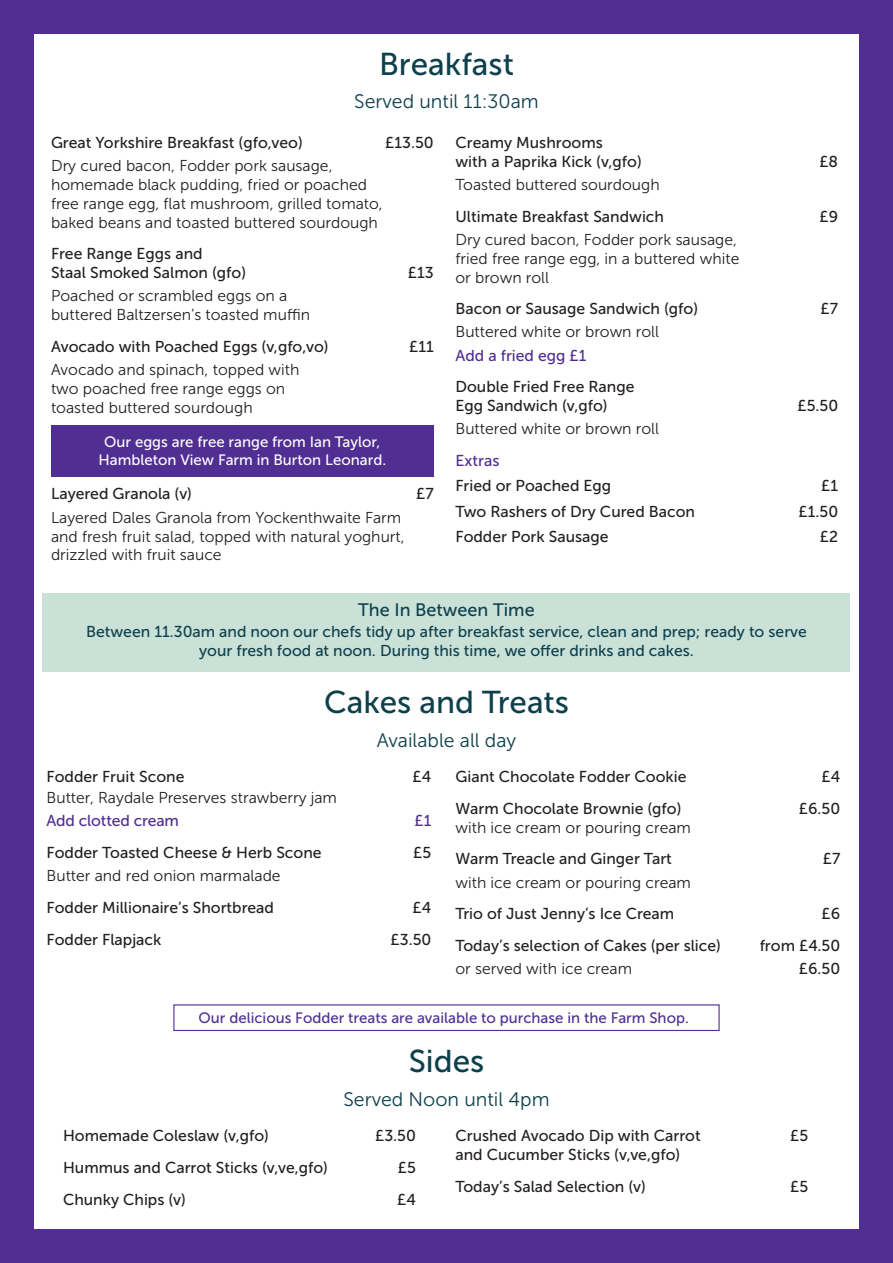
<style>
.page{position:relative;width:893px;height:1263px;background:#502e92}
.page>*{position:absolute;margin:0;border:0;box-sizing:border-box;transform-origin:0 0}
.t1{font:31.5px "Museo Sans 500";color:#0e404c}
.t2{font:19.5px "Museo Sans 300";color:#0e404c}
.t3{font:18px "Museo Sans 500";color:#0e404c}
.t4{font:15.75px/18.9px "Museo Sans 500";color:#231f20}
.t5{font:15.75px/18.9px "Museo Sans 300";color:#231f20}
.t6{font:15.75px/18.9px "Museo Sans 500";color:#0e404c;text-align:center}
.t7{font:15.75px "Museo Sans 500";color:#502e92}
.t8{font:15px/18px "Museo Sans 500";color:#fff;text-align:center}
.t9{font:15px "Museo Sans 500";color:#502e92}
</style>
<div class="page">
<div style="left:34px;top:34px;width:825px;height:1195px;background:#fff"></div>
<div style="left:43px;top:593px;width:807px;height:79px;background:#cae1d8"></div>
<div style="left:173px;top:1004px;width:547px;height:27px;border:1px solid #502e92"></div>
<div style="left:51px;top:425px;width:383px;height:51px;background:#502e92"></div>
<h1 class="t1" style="left:379px;top:47px;width:136px">Breakfast</h1>
<p class="t2" style="left:354px;top:91px;width:186px">Served until 11:30am</p>
<p class="t4" style="left:51px;top:133px;width:253px">Great Yorkshire Breakfast (gfo,veo)</p>
<p class="t4" style="left:385px;top:133px;width:50px">£13.50</p>
<p class="t5" style="left:51px;top:156px;width:333px">Dry cured bacon, Fodder pork sausage, homemade black pudding, fried or poached free range egg, flat mushroom, grilled tomato, baked beans and toasted buttered sourdough</p>
<p class="t4" style="left:51px;top:245px;width:197px">Free Range Eggs and<br>Staal Smoked Salmon (gfo)</p>
<p class="t4" style="left:408px;top:263px;width:27px">£13</p>
<p class="t5" style="left:51px;top:287px;width:261px">Poached or scrambled eggs on a buttered Baltzersen’s toasted muffin</p>
<p class="t4" style="left:51px;top:337px;width:279px">Avocado with Poached Eggs (v,gfo,vo)</p>
<p class="t4" style="left:409px;top:337px;width:26px">£11</p>
<p class="t5" style="left:51px;top:360px;width:250px">Avocado and spinach, topped with two poached free range eggs on toasted buttered sourdough</p>
<p class="t8" style="left:99px;top:433px;width:289px">Our eggs are free range from Ian Taylor,<br>Hambleton View Farm in Burton Leonard.</p>
<p class="t4" style="left:51px;top:485px;width:143px">Layered Granola (v)</p>
<p class="t4" style="left:416px;top:485px;width:19px">£7</p>
<p class="t5" style="left:51px;top:508px;width:355px">Layered Dales Granola from Yockenthwaite Farm and fresh fruit salad, topped with natural yoghurt, drizzled with fruit sauce</p>
<p class="t4" style="left:455px;top:133px;width:188px">Creamy Mushrooms<br>with a Paprika Kick (v,gfo)</p>
<p class="t4" style="left:819px;top:152px;width:20px">£8</p>
<p class="t5" style="left:455px;top:175px;width:206px">Toasted buttered sourdough</p>
<p class="t4" style="left:455px;top:207px;width:210px">Ultimate Breakfast Sandwich</p>
<p class="t4" style="left:819px;top:207px;width:20px">£9</p>
<p class="t5" style="left:455px;top:230px;width:285px">Dry cured bacon, Fodder pork sausage, fried free range egg, in a buttered white or brown roll</p>
<p class="t4" style="left:455px;top:299px;width:244px">Bacon or Sausage Sandwich (gfo)</p>
<p class="t4" style="left:820px;top:299px;width:19px">£7</p>
<p class="t5" style="left:455px;top:323px;width:205px">Buttered white or brown roll</p>
<p class="t7" style="left:455px;top:346px;width:133px">Add a fried egg £1</p>
<p class="t4" style="left:455px;top:377px;width:180px">Double Fried Free Range<br>Egg Sandwich (v,gfo)</p>
<p class="t4" style="left:797px;top:396px;width:42px">£5.50</p>
<p class="t5" style="left:455px;top:419px;width:205px">Buttered white or brown roll</p>
<p class="t7" style="left:455px;top:452px;width:45px">Extras</p>
<p class="t4" style="left:455px;top:476px;width:157px">Fried or Poached Egg</p>
<p class="t4" style="left:821px;top:476px;width:19px">£1</p>
<p class="t4" style="left:455px;top:502px;width:241px">Two Rashers of Dry Cured Bacon</p>
<p class="t4" style="left:798px;top:502px;width:41px">£1.50</p>
<p class="t4" style="left:455px;top:527px;width:155px">Fodder Pork Sausage</p>
<p class="t4" style="left:820px;top:527px;width:20px">£2</p>
<p class="t3" style="left:358px;top:600px;width:178px">The In Between Time</p>
<p class="t6" style="left:86px;top:622px;width:722px">Between 11.30am and noon our chefs tidy up after breakfast service, clean and prep; ready to serve your fresh food at noon. During this time, we offer drinks and cakes.</p>
<h1 class="t1" style="left:324px;top:685px;width:246px">Cakes and Treats</h1>
<p class="t2" style="left:377px;top:729px;width:141px">Available all day</p>
<p class="t4" style="left:47px;top:767px;width:139px">Fodder Fruit Scone</p>
<p class="t4" style="left:413px;top:767px;width:20px">£4</p>
<p class="t5" style="left:47px;top:788px;width:292px">Butter, Raydale Preserves strawberry jam</p>
<p class="t7" style="left:47px;top:812px;width:134px">Add clotted cream</p>
<p class="t7" style="left:415px;top:812px;width:18px">£1</p>
<p class="t4" style="left:47px;top:843px;width:277px">Fodder Toasted Cheese &amp; Herb Scone</p>
<p class="t4" style="left:413px;top:843px;width:20px">£5</p>
<p class="t5" style="left:47px;top:866px;width:236px">Butter and red onion marmalade</p>
<p class="t4" style="left:47px;top:898px;width:229px">Fodder Millionaire’s Shortbread</p>
<p class="t4" style="left:413px;top:898px;width:20px">£4</p>
<p class="t4" style="left:47px;top:930px;width:116px">Fodder Flapjack</p>
<p class="t4" style="left:391px;top:930px;width:42px">£3.50</p>
<p class="t4" style="left:455px;top:767px;width:233px">Giant Chocolate Fodder Cookie</p>
<p class="t4" style="left:821px;top:767px;width:20px">£4</p>
<p class="t4" style="left:455px;top:799px;width:228px">Warm Chocolate Brownie (gfo)</p>
<p class="t4" style="left:799px;top:799px;width:43px">£6.50</p>
<p class="t5" style="left:455px;top:818px;width:237px">with ice cream or pouring cream</p>
<p class="t4" style="left:455px;top:849px;width:218px">Warm Treacle and Ginger Tart</p>
<p class="t4" style="left:823px;top:849px;width:19px">£7</p>
<p class="t5" style="left:455px;top:873px;width:237px">with ice cream or pouring cream</p>
<p class="t4" style="left:455px;top:904px;width:220px">Trio of Just Jenny’s Ice Cream</p>
<p class="t4" style="left:822px;top:904px;width:20px">£6</p>
<p class="t4" style="left:455px;top:936px;width:267px">Today’s selection of Cakes (per slice)</p>
<p class="t4" style="left:760px;top:936px;width:82px">from £4.50</p>
<p class="t5" style="left:455px;top:959px;width:178px">or served with ice cream</p>
<p class="t4" style="left:799px;top:959px;width:43px">£6.50</p>
<p class="t9" style="left:199px;top:1009px;width:492px">Our delicious Fodder treats are available to purchase in the Farm Shop.</p>
<h1 class="t1" style="left:409px;top:1044px;width:77px">Sides</h1>
<p class="t2" style="left:343px;top:1089px;width:208px">Served Noon until 4pm</p>
<p class="t4" style="left:63px;top:1126px;width:207px">Homemade Coleslaw (v,gfo)</p>
<p class="t4" style="left:375px;top:1126px;width:42px">£3.50</p>
<p class="t4" style="left:63px;top:1158px;width:267px">Hummus and Carrot Sticks (v,ve,gfo)</p>
<p class="t4" style="left:398px;top:1158px;width:20px">£5</p>
<p class="t4" style="left:63px;top:1190px;width:124px">Chunky Chips (v)</p>
<p class="t4" style="left:397px;top:1190px;width:20px">£4</p>
<p class="t4" style="left:455px;top:1126px;width:247px">Crushed Avocado Dip with Carrot</p>
<p class="t4" style="left:790px;top:1126px;width:20px">£5</p>
<p class="t4" style="left:455px;top:1139px;width:226px;line-height:31.7px">and Cucumber Sticks (v,ve,gfo)<br>Today’s Salad Selection (v)</p>
<p class="t4" style="left:790px;top:1177px;width:20px">£5</p>
</div>
